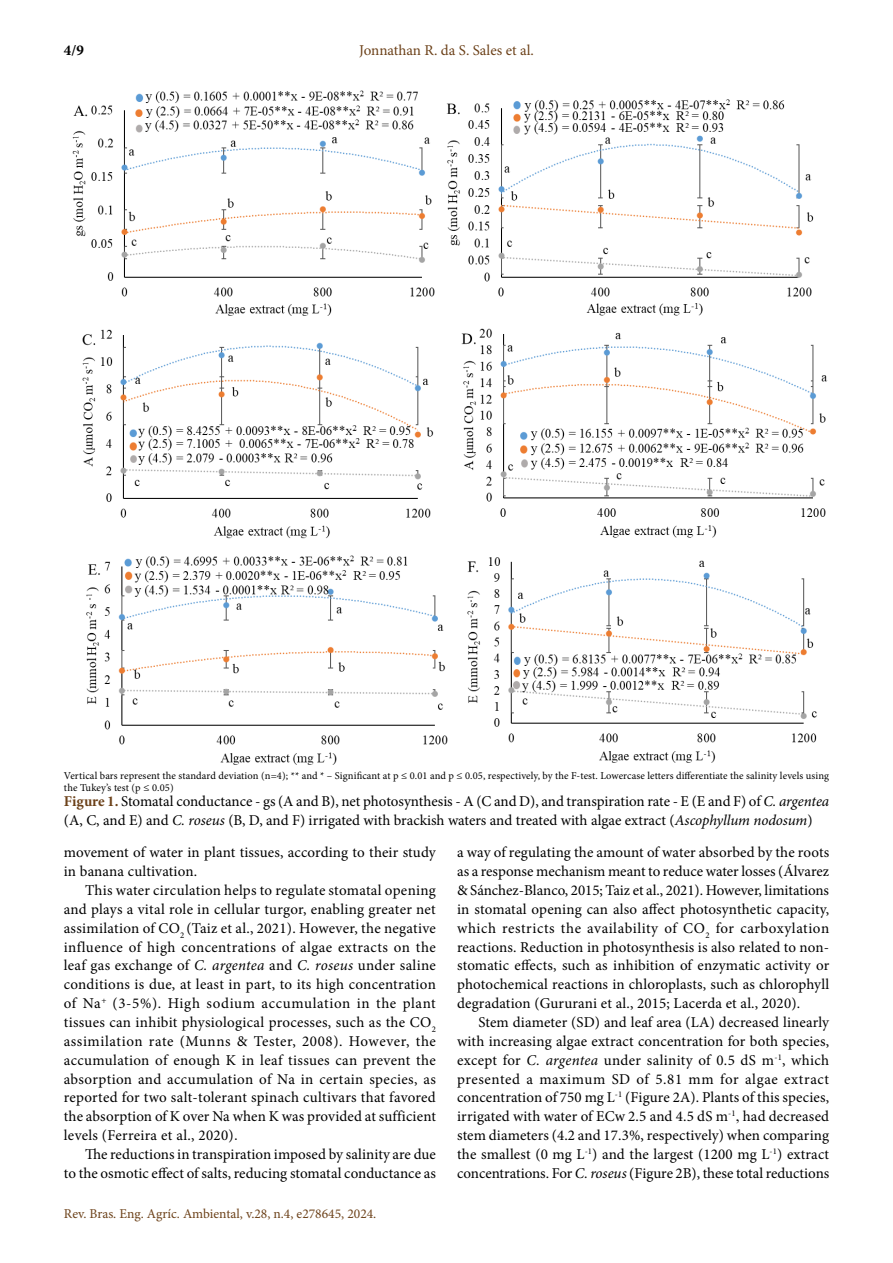
<style>
.page{position:relative;width:893px;height:1263px;background:#fff}
.page>*{position:absolute;margin:0;border:0;box-sizing:border-box;transform-origin:0 0}
.t1{font:15px/18.9px "Minion Pro";letter-spacing:.005em;color:#000;text-align:justify}
.t2{font:15px "Minion Pro";color:#6c4119}
.t3{font:700 15px "Minion Pro";color:#000}
.t4{font:13.5px "Minion Pro";color:#6c4119}
.t5{font:10.5px/12.6px "Minion Pro";letter-spacing:.005em;color:#000}
.s1{font-weight:700;color:#6c4119}
.s2{font-style:italic}
.s3{font-family:"Times New Roman"}
</style>
<div class="page">
<img style="left:72px;top:90px;width:756px;height:675px">
<p class="t3" style="left:64px;top:40px;width:21px">4/9</p>
<p class="t2" style="left:359px;top:40px;width:176px">Jonnathan R. da S. Sales et al.</p>
<p class="t5" style="left:64px;top:769px;width:767px">Vertical bars represent the standard deviation (n=4); ** and * – Significant at p ≤ 0.01 and p ≤ 0.05, respectively, by the F-test. Lowercase letters differentiate the salinity levels using the Tukey’s test (p ≤ 0.05)</p>
<p class="t1" style="left:64px;top:792px;width:767px"><span class="s1">Figure 1.</span> Stomatal conductance - gs (A and B), net photosynthesis - A (C and D), and transpiration rate - E (E and F) of <span class="s2">C. argentea </span>(A, C, and E) and <span class="s2">C. roseus</span> (B, D, and F) irrigated with brackish waters and treated with algae extract (<span class="s2">Ascophyllum nodosum</span>)</p>
<p class="t1" style="left:64px;top:843px;width:374px">movement of water in plant tissues, according to their study in banana cultivation.</p>
<p class="t1" style="left:64px;top:881px;width:374px;text-indent:21px">This water circulation helps to regulate stomatal opening and plays a vital role in cellular turgor, enabling greater net assimilation of CO<sub>2</sub> (Taiz et al., 2021). However, the negative influence of high concentrations of algae extracts on the leaf gas exchange of <span class="s2">C. argentea</span> and <span class="s2">C. roseus</span> under saline conditions is due, at least in part, to its high concentration of Na<sup>+</sup> (3-5%). High sodium accumulation in the plant tissues can inhibit physiological processes, such as the CO<sub>2 </sub>assimilation rate (Munns &amp; Tester, 2008). However, the accumulation of enough K in leaf tissues can prevent the absorption and accumulation of Na in certain species, as reported for two salt-tolerant spinach cultivars that favored the absorption of K over Na when K was provided at sufficient levels (Ferreira et al., 2020)<span class="s3">.</span></p>
<p class="t1" style="left:64px;top:1145px;width:374px;text-align:right">The reductions in transpiration imposed by salinity are due<br>to the osmotic effect of salts, reducing stomatal conductance as</p>
<p class="t1" style="left:457px;top:843px;width:374px">a way of regulating the amount of water absorbed by the roots as a response mechanism meant to reduce water losses (Álvarez &amp; Sánchez-Blanco, 2015; Taiz et al., 2021). However, limitations in stomatal opening can also affect photosynthetic capacity, which restricts the availability of CO<sub>2</sub> for carboxylation reactions. Reduction in photosynthesis is also related to non&shy;stomatic effects, such as inhibition of enzymatic activity or photochemical reactions in chloroplasts, such as chlorophyll degradation (Gururani et al., 2015; Lacerda et al., 2020).</p>
<p class="t1" style="left:457px;top:1013px;width:374px;text-indent:21px">Stem diameter (SD) and leaf area (LA) decreased linearly with increasing algae extract concentration for both species, except for <span class="s2">C. argentea</span> under salinity of 0.5 dS m<sup>-1</sup>, which presented a maximum SD of 5.81 mm for algae extract concentration of 750 mg L<sup>-1</sup> (Figure 2A). Plants of this species, irrigated with water of ECw 2.5 and 4.5 dS m<sup>-1</sup><span class="s3">,</span> had decreased stem diameters (4.2 and 17.3%, respectively) when comparing the smallest (0 mg L<sup>-1</sup>) and the largest (1200 mg L<sup>-1</sup>) extract concentrations. For <span class="s2">C. roseus</span> (Figure 2B), these total reductions</p>
<p class="t4" style="left:64px;top:1204px;width:314px">Rev. Bras. Eng. Agríc. Ambiental, v.28, n.4, e278645, 2024.</p>
</div>
